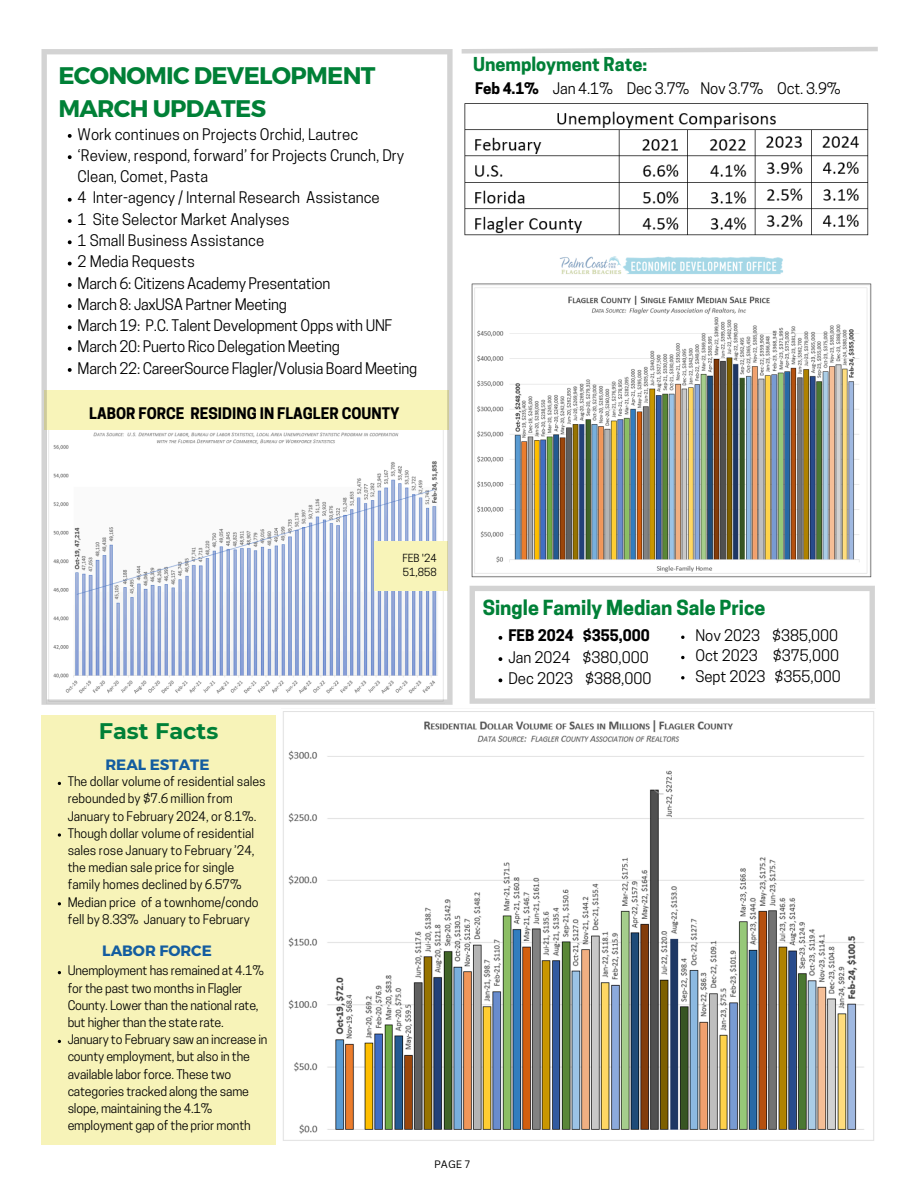
<style>
.page{position:relative;width:918px;height:1188px;background:#fff}
.page>*{position:absolute;margin:0;border:0;box-sizing:border-box;transform-origin:0 0}
.t1{font:700 24px/32.7px "Montserrat";letter-spacing:-.03em;color:#008037}
.t2{font:700 22.5px "Montserrat";color:#008037}
.t3{font:700 19.5px "Cooper Hewitt";color:#008037}
.t4{font:700 18px "Cooper Hewitt";color:#008037}
.t5{font:15px/21.3px "Cooper Hewitt";color:#000}
.t6{font:15px "Cooper Hewitt";letter-spacing:-.02em;color:#000}
.t7{font:700 15px "Cooper Hewitt";color:#000}
.t8{font:700 15px "Montserrat";color:#145da0}
.t9{font:12.45px/17.2px "Cooper Hewitt";letter-spacing:-.015em;color:#000}
.t10{font:10.5px "Cooper Hewitt";color:#000}
.t11{font:10.5px "Canva Sans";color:#000}
.s1{font-weight:700}
</style>
<div class="page">
<div style="left:41px;top:715px;width:235px;height:429px;background:#f7f3b8"></div>
<svg style="left:461px;top:47px;width:417px;height:7px"></svg>
<svg style="left:470px;top:586px;width:405px;height:118px"></svg>
<svg style="left:58px;top:833px;width:3px;height:4px"></svg>
<img style="left:464px;top:103px;width:405px;height:133px">
<img style="left:471px;top:256px;width:401px;height:322px">
<img style="left:283px;top:711px;width:591px;height:430px">
<svg style="left:499px;top:636px;width:3px;height:4px"></svg>
<svg style="left:499px;top:657px;width:3px;height:4px"></svg>
<svg style="left:499px;top:678px;width:3px;height:4px"></svg>
<svg style="left:681px;top:636px;width:4px;height:3px"></svg>
<svg style="left:681px;top:656px;width:4px;height:3px"></svg>
<svg style="left:681px;top:676px;width:4px;height:3px"></svg>
<svg style="left:41px;top:49px;width:412px;height:656px"></svg>
<p class="t1" style="left:58px;top:58px;width:319px">ECONOMIC DEVELOPMENT<br>MARCH UPDATES</p>
<p class="t5" style="left:78px;top:125px;width:282px">Work continues on Projects Orchid, Lautrec</p>
<p class="t5" style="left:78px;top:146px;width:328px">‘Review, respond, forward’ for Projects Crunch, Dry<br>Clean, Comet, Pasta</p>
<p class="t5" style="left:78px;top:189px;width:304px">4 Inter-agency / Internal Research Assistance</p>
<h1 class="t5" style="left:78px;top:210px;width:213px">1 Site Selector Market Analyses</h1>
<h3 class="t5" style="left:78px;top:232px;width:188px">1 Small Business Assistance</h3>
<p class="t5" style="left:78px;top:253px;width:119px">2 Media Requests</p>
<p class="t6" style="left:78px;top:277px;width:254px">March 6: Citizens Academy Presentation</p>
<p class="t6" style="left:78px;top:299px;width:211px">March 8: JaxUSA Partner Meeting</p>
<h3 class="t6" style="left:78px;top:320px;width:316px">March 19: P.C. Talent Development Opps with UNF</h3>
<p class="t6" style="left:78px;top:341px;width:264px">March 20: Puerto Rico Delegation Meeting</p>
<p class="t6" style="left:78px;top:362px;width:341px">March 22: CareerSource Flagler/Volusia Board Meeting</p>
<p class="t7" style="left:89px;top:407px;width:312px">LABOR FORCE RESIDING IN FLAGLER COUNTY</p>
<p class="t4" style="left:473px;top:58px;width:176px">Unemployment Rate:</p>
<h4 class="t5" style="left:475px;top:79px;width:367px"><span class="s1">Feb 4.1%</span> Jan 4.1% Dec 3.7% Nov 3.7% Oct. 3.9%</h4>
<p class="t2" style="left:99px;top:717px;width:121px">Fast Facts</p>
<h4 class="t8" style="left:105px;top:755px;width:106px">REAL ESTATE</h4>
<p class="t9" style="left:68px;top:774px;width:200px">The dollar volume of residential sales rebounded by $7.6 million from<br>January to February 2024, or 8.1%.</p>
<p class="t9" style="left:68px;top:826px;width:188px">Though dollar volume of residential sales rose January to February ’24, the median sale price for single family homes declined by 6.57%</p>
<p class="t9" style="left:68px;top:895px;width:193px">Median price of a townhome/condo fell by 8.33% January to February</p>
<p class="t9" style="left:68px;top:964px;width:198px">Unemployment has remained at 4.1% for the past two months in Flagler County. Lower than the national rate, but higher than the state rate.</p>
<p class="t9" style="left:68px;top:1032px;width:201px">January to February saw an increase in county employment, but also in the available labor force. These two categories tracked along the same slope, maintaining the 4.1% employment gap of the prior month</p>
<p class="t8" style="left:102px;top:941px;width:111px">LABOR FORCE</p>
<p class="t10" style="left:402px;top:554px;width:36px">FEB '24</p>
<p class="t10" style="left:403px;top:568px;width:35px">51,858</p>
<p class="t3" style="left:483px;top:601px;width:284px">Single Family Median Sale Price</p>
<p class="t7" style="left:508px;top:630px;width:143px">FEB 2024 $355,000</p>
<p class="t5" style="left:508px;top:648px;width:142px">Jan 2024 $380,000</p>
<h2 class="t5" style="left:508px;top:670px;width:145px">Dec 2023 $388,000</h2>
<h4 class="t5" style="left:695px;top:627px;width:144px">Nov 2023 $385,000</h4>
<h6 class="t5" style="left:695px;top:647px;width:145px">Oct 2023 $375,000</h6>
<p class="t5" style="left:695px;top:667px;width:147px">Sept 2023 $355,000</p>
<p class="t11" style="left:434px;top:1157px;width:37px">PAGE 7</p>
</div>
